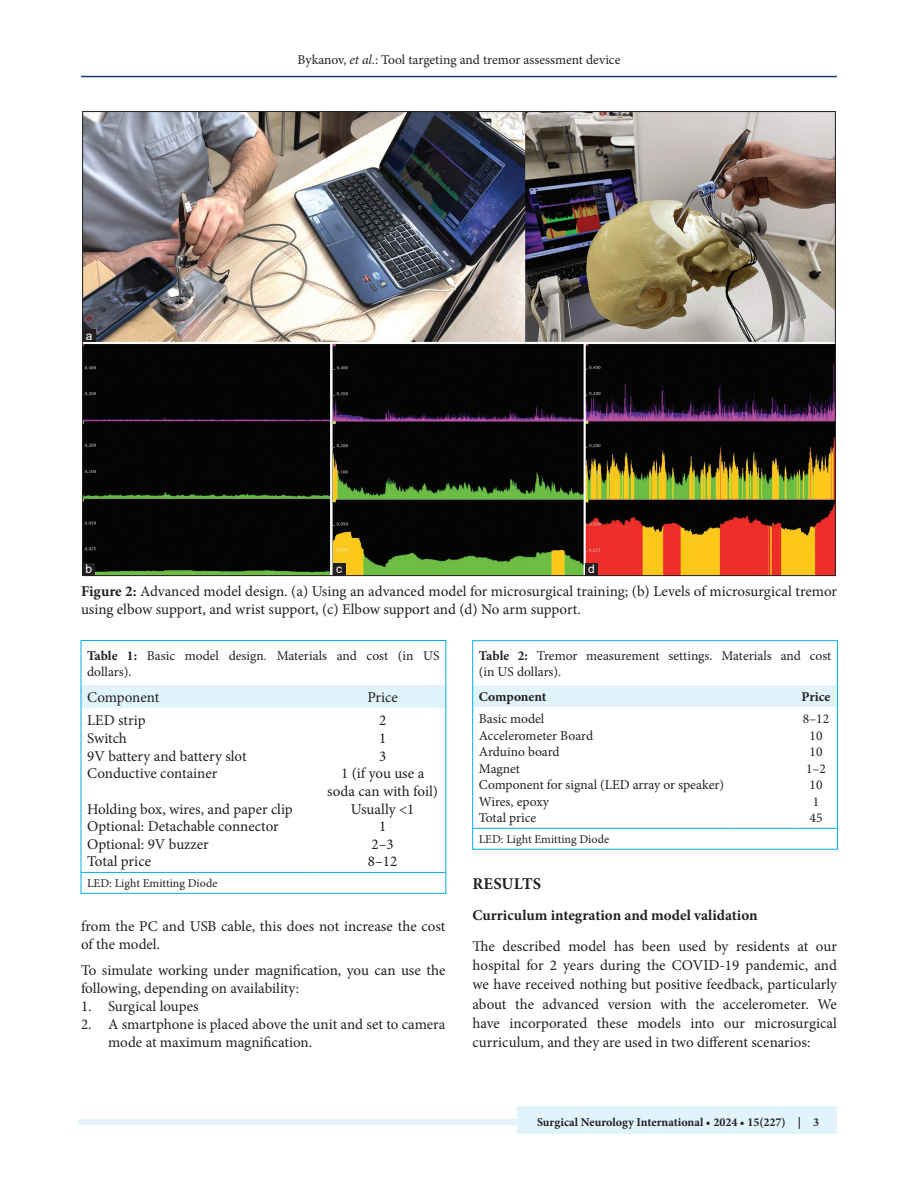
<style>
.page{position:relative;width:918px;height:1188px;background:#fff}
.page>*{position:absolute;margin:0;border:0;box-sizing:border-box;transform-origin:0 0}
.t1{font:700 16.5px "Minion Pro";letter-spacing:.01em;color:#231f20}
.TX{font:15px/19px "Minion Pro";color:#231f20}
.TX_No_After_Space{font:15px/18px "Minion Pro";color:#231f20}
.LL{font:15px/18px "Minion Pro";color:#231f20}
.H2_No_Above_Space{font:700 15px "Minion Pro";color:#231f20}
.L{font:15px "Minion Pro";color:#231f20}
.TT{font:13.5px/16.5px "Minion Pro";color:#231f20}
.TB{font:13.5px "Minion Pro";color:#231f20}
.TCH{font:700 13.5px "Minion Pro";color:#231f20}
.TBL{font:13.5px "Minion Pro";color:#231f20}
.JF{font:700 12px "Minion Pro";color:#231f20}
.TFN{font:12px "Minion Pro";color:#231f20}
.LABEL{font:12px "Arial";color:#fff}
.s1{font-style:italic}
.s2{font-weight:700}
</style>
<div class="page">
<hr style="left:81px;top:76px;width:756px;height:1px;background:#164077">
<div style="left:78px;top:1119px;width:756px;height:6px;background:#e1f4fc"></div>
<div style="left:518px;top:1106px;width:319px;height:28px;background:#e1f4fc"></div>
<div style="left:83px;top:685px;width:361px;height:23px;background:#e1f4fc"></div>
<hr style="left:81px;top:872px;width:225px;height:1px;background:#00aeef">
<svg style="left:306px;top:872px;width:14px;height:1px"></svg>
<hr style="left:320px;top:872px;width:126px;height:1px;background:#00aeef">
<div style="left:81px;top:640px;width:365px;height:254px;border:1px solid #00aeef"></div>
<div style="left:474px;top:685px;width:362px;height:22px;background:#e1f4fc"></div>
<hr style="left:473px;top:828px;width:257px;height:1px;background:#00aeef">
<hr style="left:730px;top:828px;width:65px;height:1px;background:#00aeef">
<hr style="left:795px;top:828px;width:42px;height:1px;background:#00aeef">
<div style="left:472px;top:641px;width:366px;height:208px;border:1px solid #00aeef"></div>
<img style="left:84px;top:113px;width:750px;height:461px">
<div style="left:83px;top:329px;width:13px;height:13px;background:#231f20"></div>
<div style="left:83px;top:563px;width:12px;height:12px;background:#231f20"></div>
<div style="left:333px;top:563px;width:13px;height:12px;background:#231f20"></div>
<div style="left:585px;top:563px;width:13px;height:13px;background:#231f20"></div>
<p class="LABEL" style="left:86px;top:328px;width:8px">a</p>
<p class="TT" style="left:298px;top:51px;width:324px">Bykanov, <span class="s1">et al</span>.: Tool targeting and tremor assessment device</p>
<p class="LABEL" style="left:86px;top:561px;width:8px">b</p>
<p class="LABEL" style="left:336px;top:561px;width:7px">c</p>
<p class="LABEL" style="left:588px;top:561px;width:8px">d</p>
<p class="TX" style="left:81px;top:582px;width:758px;line-height:18px"><span class="s2">Figure 2:</span> Advanced model design. (a) Using an advanced model for microsurgical training; (b) Levels of microsurgical tremor using elbow support, and wrist support, (c) Elbow support and (d) No arm support.</p>
<p class="TT" style="left:87px;top:647px;width:354px"><span class="s2">Table 1:</span> Basic model design. Materials and cost (in US dollars).</p>
<p class="TX" style="left:87px;top:688px;width:74px">Component</p>
<p class="TX" style="left:367px;top:688px;width:32px">Price</p>
<p class="TX" style="left:87px;top:711px;width:60px">LED strip</p>
<p class="TX" style="left:379px;top:711px;width:9px">2</p>
<p class="TX" style="left:87px;top:729px;width:41px">Switch</p>
<p class="TX" style="left:379px;top:729px;width:9px">1</p>
<p class="TX" style="left:87px;top:746px;width:161px">9V battery and battery slot</p>
<p class="TX" style="left:379px;top:746px;width:9px">3</p>
<p class="TX" style="left:87px;top:764px;width:132px">Conductive container</p>
<p class="TX" style="left:327px;top:764px;width:112px;line-height:18px;text-align:center">1 (if you use a soda can with foil)</p>
<p class="TX" style="left:87px;top:799px;width:207px">Holding box, wires, and paper clip</p>
<p class="TX" style="left:351px;top:799px;width:65px">Usually &lt;1</p>
<p class="TX" style="left:87px;top:817px;width:193px">Optional: Detachable connector</p>
<p class="TX" style="left:379px;top:817px;width:9px">1</p>
<p class="TX" style="left:87px;top:835px;width:123px">Optional: 9V buzzer</p>
<p class="TX" style="left:372px;top:835px;width:24px">2–3</p>
<p class="TX" style="left:87px;top:852px;width:65px">Total price</p>
<p class="TX" style="left:368px;top:852px;width:31px">8–12</p>
<p class="TFN" style="left:87px;top:875px;width:132px">LED: Light Emitting Diode</p>
<p class="TX" style="left:81px;top:918px;width:366px;line-height:18px">from the PC and USB cable, this does not increase the cost of the model.</p>
<p class="TX_No_After_Space" style="left:81px;top:961px;width:366px">To simulate working under magnification, you can use the following, depending on availability:</p>
<p class="L" style="left:81px;top:996px;width:119px">1. Surgical loupes</p>
<p class="LL" style="left:108px;top:1015px;width:339px;text-indent:-27px">2. A smartphone is placed above the unit and set to camera mode at maximum magnification.</p>
<p class="TT" style="left:479px;top:647px;width:354px"><span class="s2">Table 2:</span> Tremor measurement settings. Materials and cost (in US dollars).</p>
<p class="TCH" style="left:479px;top:687px;width:69px">Component</p>
<p class="TCH" style="left:801px;top:687px;width:31px">Price</p>
<p class="TB" style="left:479px;top:710px;width:67px">Basic model</p>
<p class="TB" style="left:803px;top:710px;width:28px">8–12</p>
<p class="TB" style="left:479px;top:727px;width:116px">Accelerometer Board</p>
<p class="TB" style="left:810px;top:727px;width:14px">10</p>
<p class="TB" style="left:479px;top:743px;width:82px">Arduino board</p>
<p class="TB" style="left:810px;top:743px;width:14px">10</p>
<p class="TB" style="left:479px;top:760px;width:43px">Magnet</p>
<p class="TB" style="left:806px;top:760px;width:21px">1–2</p>
<p class="TB" style="left:479px;top:776px;width:247px">Component for signal (LED array or speaker)</p>
<p class="TB" style="left:810px;top:776px;width:14px">10</p>
<p class="TB" style="left:479px;top:792px;width:72px">Wires, epoxy</p>
<p class="TB" style="left:813px;top:792px;width:8px">1</p>
<p class="TBL" style="left:479px;top:809px;width:59px">Total price</p>
<p class="TBL" style="left:810px;top:809px;width:14px">45</p>
<p class="TFN" style="left:479px;top:831px;width:132px">LED: Light Emitting Diode</p>
<h1 class="t1" style="left:473px;top:872px;width:70px">RESULTS</h1>
<p class="H2_No_Above_Space" style="left:472px;top:905px;width:287px">Curriculum integration and model validation</p>
<p class="TX" style="left:472px;top:937px;width:366px;text-align:justify">The described model has been used by residents at our hospital for 2 years during the COVID-19 pandemic, and we have received nothing but positive feedback, particularly about the advanced version with the accelerometer. We have incorporated these models into our microsurgical curriculum, and they are used in two different scenarios:</p>
<p class="JF" style="left:537px;top:1113px;width:284px">Surgical Neurology International • 2024 • 15(227) | 3</p>
</div>
